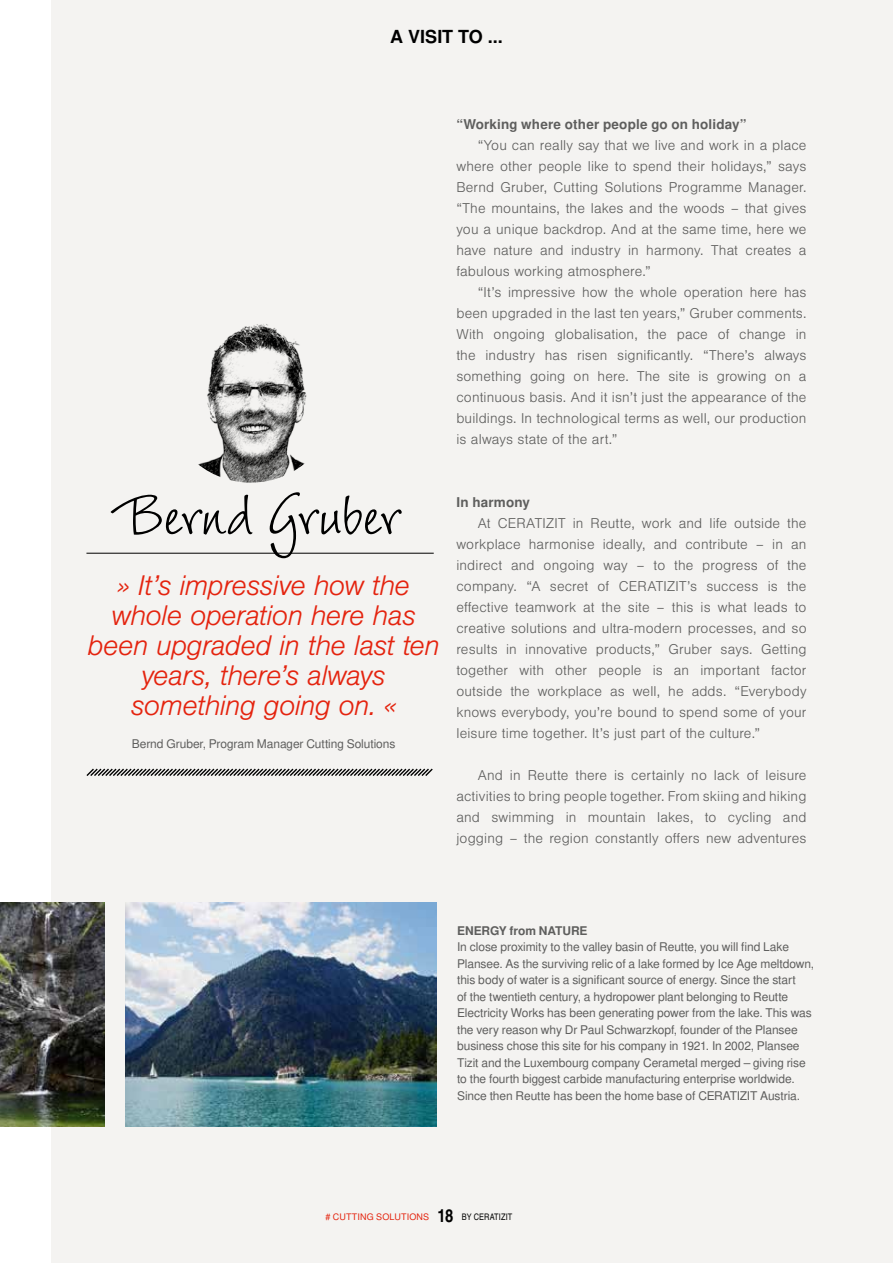
<style>
.page{position:relative;width:893px;height:1263px;background:#fff}
.page>*{position:absolute;margin:0;border:0;box-sizing:border-box;transform-origin:0 0}
.t1{font:72px "LT Wiesbaden Swing";letter-spacing:-.02em;color:#000}
.t2{font:italic 300 27px/30px "Nimbus San L";letter-spacing:-.025em;color:#e4230e;text-align:center}
.t3{font:700 18px "Nimbus San L";letter-spacing:-.005em;color:#000}
.t4{font:300 13.5px/21px "Nimbus San L";letter-spacing:.01em;color:#5e5e5d;text-align:justify}
.t5{font:700 13.5px "Nimbus San L";letter-spacing:.01em;color:#5e5e5d}
.t6{font:12px/16.5px "Nimbus San L";letter-spacing:-.01em;color:#5e5e5d}
.t7{font:700 12px "Nimbus San L";letter-spacing:-.01em;color:#5e5e5d}
.t8{font:9px "Nimbus San L";letter-spacing:.015em;color:#e4230e}
.s1{font-family:"Nimbus San Con L";font-weight:700;font-size:18px;color:#000}
.s2{font-family:"Nimbus San Con L";color:#000}
</style>
<div class="page">
<div style="left:51px;top:0;width:842px;height:1263px;background:#f4f3f1"></div>
<img style="left:0;top:903px;width:105px;height:224px">
<img style="left:126px;top:903px;width:310px;height:224px">
<img style="left:198px;top:324px;width:109px;height:159px">
<hr style="left:86px;top:553px;width:348px;height:1px;background:#000">
<svg style="left:86px;top:768px;width:347px;height:8px"></svg>
<h3 class="t3" style="left:390px;top:25px;width:114px">A VISIT TO ...</h3>
<p class="t5" style="left:456px;top:116px;width:292px">“Working where other people go on holiday”</p>
<p class="t4" style="left:456px;top:135px;width:352px;text-indent:21px">“You can really say that we live and work in a place where other people like to spend their holidays,” says Bernd Gruber, Cutting Solutions Programme Manager. “The mountains, the lakes and the woods – that gives you a unique backdrop. And at the same time, here we have nature and industry in harmony. That creates a fabulous working atmosphere.”</p>
<p class="t4" style="left:456px;top:282px;width:352px;text-indent:21px">“It’s impressive how the whole operation here has been upgraded in the last ten years,” Gruber comments.<br>With ongoing globalisation, the pace of change in the industry has risen significantly. “There’s always something going on here. The site is growing on a continuous basis. And it isn’t just the appearance of the buildings. In technological terms as well, our production is always state of the art.”</p>
<h1 class="t1" style="left:111px;top:466px;width:292px">Bernd Gruber</h1>
<h2 class="t2" style="left:88px;top:571px;width:354px">» It’s impressive how the whole operation here has been upgraded in the last ten years, there’s always something going on. «</h2>
<p class="t6" style="left:132px;top:736px;width:265px">Bernd Gruber, Program Manager Cutting Solutions</p>
<p class="t5" style="left:456px;top:494px;width:75px">In harmony</p>
<p class="t4" style="left:456px;top:513px;width:352px;text-indent:21px">At CERATIZIT in Reutte, work and life outside the workplace harmonise ideally, and contribute – in an indirect and ongoing way – to the progress of the company. “A secret of CERATIZIT’s success is the effective teamwork at the site – this is what leads to creative solutions and ultra-modern processes, and so results in innovative products,” Gruber says. Getting together with other people is an important factor outside the workplace as well, he adds. “Everybody knows everybody, you’re bound to spend some of your leisure time together. It’s just part of the culture.”</p>
<p class="t4" style="left:456px;top:765px;width:352px;text-indent:21px">And in Reutte there is certainly no lack of leisure activities to bring people together. From skiing and hiking and swimming in mountain lakes, to cycling and jogging – the region constantly offers new adventures</p>
<p class="t7" style="left:457px;top:923px;width:132px">ENERGY from NATURE</p>
<p class="t6" style="left:457px;top:939px;width:359px">In close proximity to the valley basin of Reutte, you will find Lake Plansee. As the surviving relic of a lake formed by Ice Age meltdown, this body of water is a significant source of energy. Since the start<br>of the twentieth century, a hydropower plant belonging to Reutte Electricity Works has been generating power from the lake. This was the very reason why Dr Paul Schwarzkopf, founder of the Plansee business chose this site for his company in 1921. In 2002, Plansee Tizit and the Luxembourg company Cerametal merged – giving rise to the fourth biggest carbide manufacturing enterprise worldwide.<br>Since then Reutte has been the home base of CERATIZIT Austria.</p>
<p class="t8" style="left:325px;top:1212px;width:188px"># CUTTING SOLUTIONS <span class="s1">18</span> <span class="s2">BY CERATIZIT</span></p>
</div>
